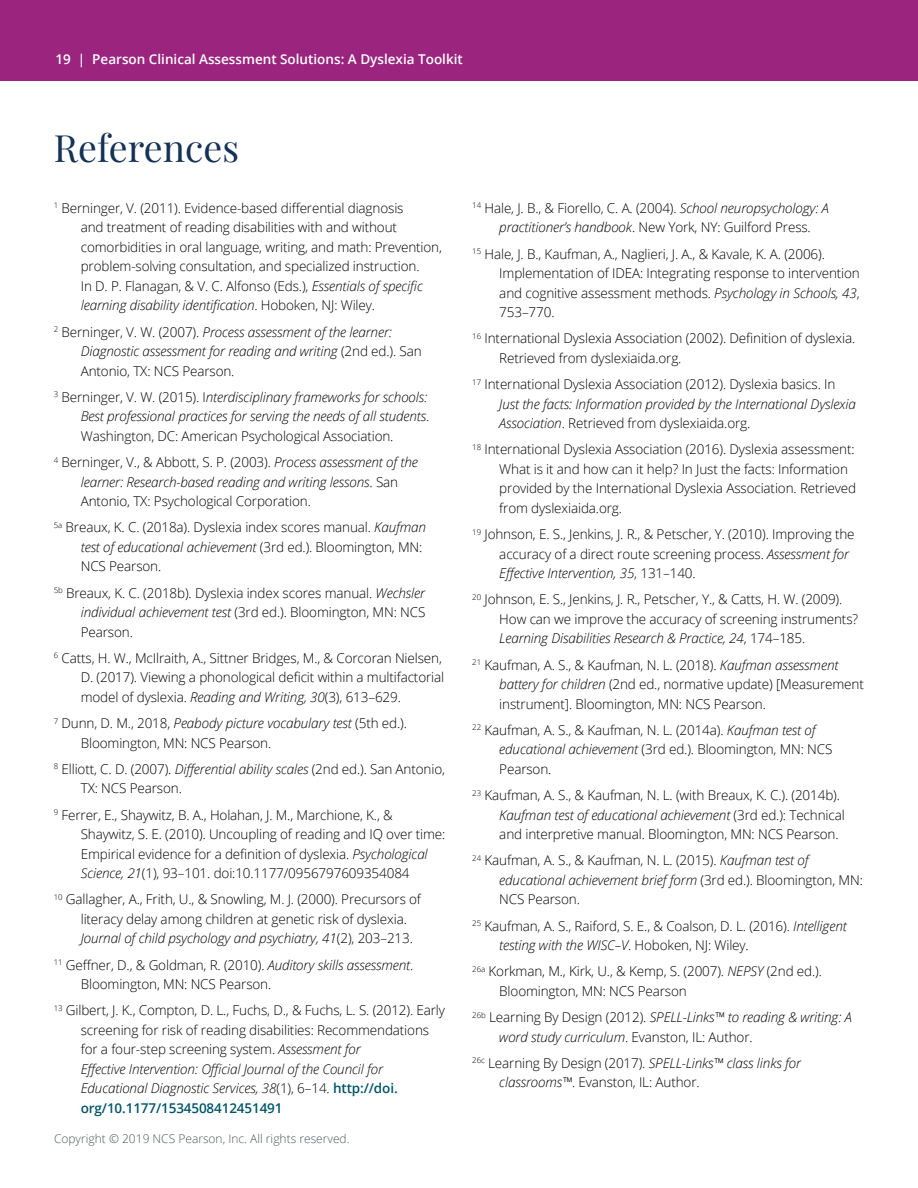
<style>
.page{position:relative;width:918px;height:1188px;background:#fff}
.page>*{position:absolute;margin:0;border:0;box-sizing:border-box;transform-origin:0 0}
.t1{font:37.5px "Playfair Display";color:#143156}
.t2{font:300 13.5px/19.5px "Open Sans";letter-spacing:-.01em;color:#000}
.t3{font:italic 300 13.5px/19.5px "Open Sans";letter-spacing:-.01em;color:#000}
.t4{font:600 13.5px "Open Sans";color:#fff}
.t5{font:300 12px "Open Sans";color:#515759}
.s1{font-style:italic}
.s2{font-style:normal}
.s3{font-weight:600;color:#005568}
</style>
<div class="page">
<div style="left:0;top:0;width:918px;height:81px;background:#9b247f"></div>
<p class="t4" style="left:55px;top:50px;width:409px">19 | Pearson Clinical Assessment Solutions: A Dyslexia Toolkit</p>
<h1 class="t1" style="left:54px;top:125px;width:187px">References</h1>
<p class="t2" style="left:81px;top:198px;width:363px;text-indent:-27px"><sup>1</sup> Berninger, V. (2011). Evidence-based differential diagnosis<br>and treatment of reading disabilities with and without comorbidities in oral language, writing, and math: Prevention, problem-solving consultation, and specialized instruction.<br>In D. P. Flanagan, &amp; V. C. Alfonso (Eds.), <span class="s1">Essentials of specific learning disability identification</span>. Hoboken, NJ: Wiley.</p>
<p class="t3" style="left:81px;top:321px;width:342px;text-indent:-27px"><sup>2</sup> <span class="s2">Berninger, V. W. (2007).</span> Process assessment of the learner:<br>Diagnostic assessment for reading and writing <span class="s2">(2nd ed.). San<br>Antonio, TX: NCS Pearson.</span></p>
<p class="t3" style="left:81px;top:387px;width:350px;text-indent:-27px"><sup>3</sup> <span class="s2">Berninger, V. W. (2015). I</span>nterdisciplinary frameworks for schools:<br>Best professional practices for serving the needs of all students<span class="s2">.<br>Washington, DC: American Psychological Association.</span></p>
<p class="t2" style="left:81px;top:452px;width:339px;text-indent:-27px"><sup>4</sup> Berninger, V., &amp; Abbott, S. P. (2003). <span class="s1">Process assessment of the learner: Research-based reading and writing lessons</span>. San<br>Antonio, TX: Psychological Corporation.</p>
<p class="t2" style="left:81px;top:517px;width:347px;text-indent:-27px"><sup>5a</sup> Breaux, K. C. (2018a). Dyslexia index scores manual. <span class="s1">Kaufman test of educational achievement</span> (3rd ed.). Bloomington, MN:<br>NCS Pearson.</p>
<p class="t2" style="left:81px;top:583px;width:346px;text-align:justify;text-indent:-27px"><sup>5b</sup> Breaux, K. C. (2018b). Dyslexia index scores manual. <span class="s1">Wechsler individual achievement test</span> (3rd ed.). Bloomington, MN: NCS Pearson.</p>
<p class="t2" style="left:81px;top:648px;width:365px;text-indent:-27px"><sup>6</sup> Catts, H. W., McIlraith, A., Sittner Bridges, M., &amp; Corcoran Nielsen,<br>D. (2017). Viewing a phonological deficit within a multifactorial model of dyslexia. <span class="s1">Reading and Writing, 30</span>(3), 613–629.</p>
<p class="t2" style="left:81px;top:713px;width:328px;text-indent:-27px"><sup>7</sup> Dunn, D. M., 2018, <span class="s1">Peabody picture vocabulary test</span> (5th ed.).<br>Bloomington, MN: NCS Pearson.</p>
<p class="t2" style="left:81px;top:759px;width:366px;text-indent:-27px"><sup>8</sup> Elliott, C. D. (2007). <span class="s1">Differential ability scales</span> (2nd ed.). San Antonio,<br>TX: NCS Pearson.</p>
<p class="t2" style="left:81px;top:805px;width:366px;text-indent:-27px"><sup>9</sup> Ferrer, E., Shaywitz, B. A., Holahan, J. M., Marchione, K., &amp; Shaywitz, S. E. (2010). Uncoupling of reading and IQ over time:<br>Empirical evidence for a definition of dyslexia. <span class="s1">Psychological Science, 21</span>(1), 93–101. doi:10.1177/0956797609354084</p>
<p class="t2" style="left:81px;top:889px;width:342px;text-indent:-27px"><sup>10</sup> Gallagher, A., Frith, U., &amp; Snowling, M. J. (2000). Precursors of literacy delay among children at genetic risk of dyslexia.<br><span class="s1">Journal of child psychology and psychiatry, 41</span>(2), 203–213.</p>
<p class="t2" style="left:81px;top:955px;width:334px;text-indent:-27px"><sup>11</sup> Geffner, D., &amp; Goldman, R. (2010). <span class="s1">Auditory skills assessment</span>.<br>Bloomington, MN: NCS Pearson.</p>
<p class="t2" style="left:81px;top:1000px;width:366px;text-indent:-27px"><sup>13</sup> Gilbert, J. K., Compton, D. L., Fuchs, D., &amp; Fuchs, L. S. (2012). Early screening for risk of reading disabilities: Recommendations for a four-step screening system. <span class="s1">Assessment for<br>Effective Intervention: Official Journal of the Council for Educational Diagnostic Services, 38</span>(1), 6–14. <span class="s3">http://doi. org/10.1177/1534508412451491</span></p>
<p class="t5" style="left:54px;top:1131px;width:297px">Copyright © 2019 NCS Pearson, Inc. All rights reserved.</p>
<p class="t2" style="left:499px;top:198px;width:331px;text-indent:-27px"><sup>14</sup> Hale, J. B., &amp; Fiorello, C. A. (2004). <span class="s1">School neuropsychology: A practitioner’s handbook</span>. New York, NY: Guilford Press.</p>
<p class="t2" style="left:499px;top:244px;width:362px;text-indent:-27px"><sup>15</sup> Hale, J. B., Kaufman, A., Naglieri, J. A., &amp; Kavale, K. A. (2006).<br>Implementation of IDEA: Integrating response to intervention and cognitive assessment methods. <span class="s1">Psychology in Schools, 43</span>, 753–770.</p>
<p class="t2" style="left:499px;top:328px;width:358px;text-indent:-27px"><sup>16</sup> International Dyslexia Association (2002). Definition of dyslexia.<br>Retrieved from dyslexiaida.org.</p>
<p class="t2" style="left:499px;top:374px;width:358px;text-indent:-27px"><sup>17</sup> International Dyslexia Association (2012). Dyslexia basics. In<br><span class="s1">Just the facts: Information provided by the International Dyslexia<br>Association</span>. Retrieved from dyslexiaida.org.</p>
<p class="t2" style="left:499px;top:439px;width:358px;text-indent:-27px"><sup>18</sup> International Dyslexia Association (2016). Dyslexia assessment:<br>What is it and how can it help? In Just the facts: Information provided by the International Dyslexia Association. Retrieved from dyslexiaida.org.</p>
<p class="t2" style="left:499px;top:524px;width:357px;text-indent:-27px"><sup>19</sup> Johnson, E. S., Jenkins, J. R., &amp; Petscher, Y. (2010). Improving the accuracy of a direct route screening process. <span class="s1">Assessment for<br>Effective Intervention, 35</span>, 131–140.</p>
<p class="t2" style="left:499px;top:589px;width:360px;text-indent:-27px"><sup>20</sup> Johnson, E. S., Jenkins, J. R., Petscher, Y., &amp; Catts, H. W. (2009).<br>How can we improve the accuracy of screening instruments?<br><span class="s1">Learning Disabilities Research &amp; Practice, 24</span>, 174–185.</p>
<p class="t2" style="left:499px;top:655px;width:366px;text-indent:-27px"><sup>21</sup> Kaufman, A. S., &amp; Kaufman, N. L. (2018). <span class="s1">Kaufman assessment battery for children</span> (2nd ed., normative update) [Measurement instrument]. Bloomington, MN: NCS Pearson.</p>
<p class="t2" style="left:499px;top:720px;width:335px;text-indent:-27px"><sup>22</sup> Kaufman, A. S., &amp; Kaufman, N. L. (2014a). <span class="s1">Kaufman test of educational achievement</span> (3rd ed.). Bloomington, MN: NCS<br>Pearson.</p>
<p class="t2" style="left:499px;top:785px;width:347px;text-indent:-27px"><sup>23</sup> Kaufman, A. S., &amp; Kaufman, N. L. (with Breaux, K. C.). (2014b).<br><span class="s1">Kaufman test of educational achievement</span> (3rd ed.): Technical and interpretive manual. Bloomington, MN: NCS Pearson.</p>
<p class="t2" style="left:499px;top:850px;width:365px;text-indent:-27px"><sup>24</sup> Kaufman, A. S., &amp; Kaufman, N. L. (2015). <span class="s1">Kaufman test of educational achievement brief form</span> (3rd ed.). Bloomington, MN:<br>NCS Pearson.</p>
<p class="t2" style="left:499px;top:916px;width:349px;text-indent:-27px"><sup>25</sup> Kaufman, A. S., Raiford, S. E., &amp; Coalson, D. L. (2016). <span class="s1">Intelligent testing with the WISC–V</span>. Hoboken, NJ: Wiley.</p>
<p class="t2" style="left:499px;top:961px;width:324px;text-indent:-27px"><sup>26a</sup> Korkman, M., Kirk, U., &amp; Kemp, S. (2007). <span class="s1">NEPSY</span> (2nd ed.).<br>Bloomington, MN: NCS Pearson</p>
<p class="t3" style="left:499px;top:1007px;width:354px;text-indent:-27px"><sup>26b</sup> <span class="s2">Learning By Design (2012).</span> SPELL-Links™ to reading &amp; writing: A word study curriculum<span class="s2">. Evanston, IL: Author.</span></p>
<p class="t2" style="left:499px;top:1053px;width:303px;text-indent:-27px"><sup>26c</sup> Learning By Design (2017). <span class="s1">SPELL-Links™ class links for classrooms™</span>. Evanston, IL: Author.</p>
</div>
